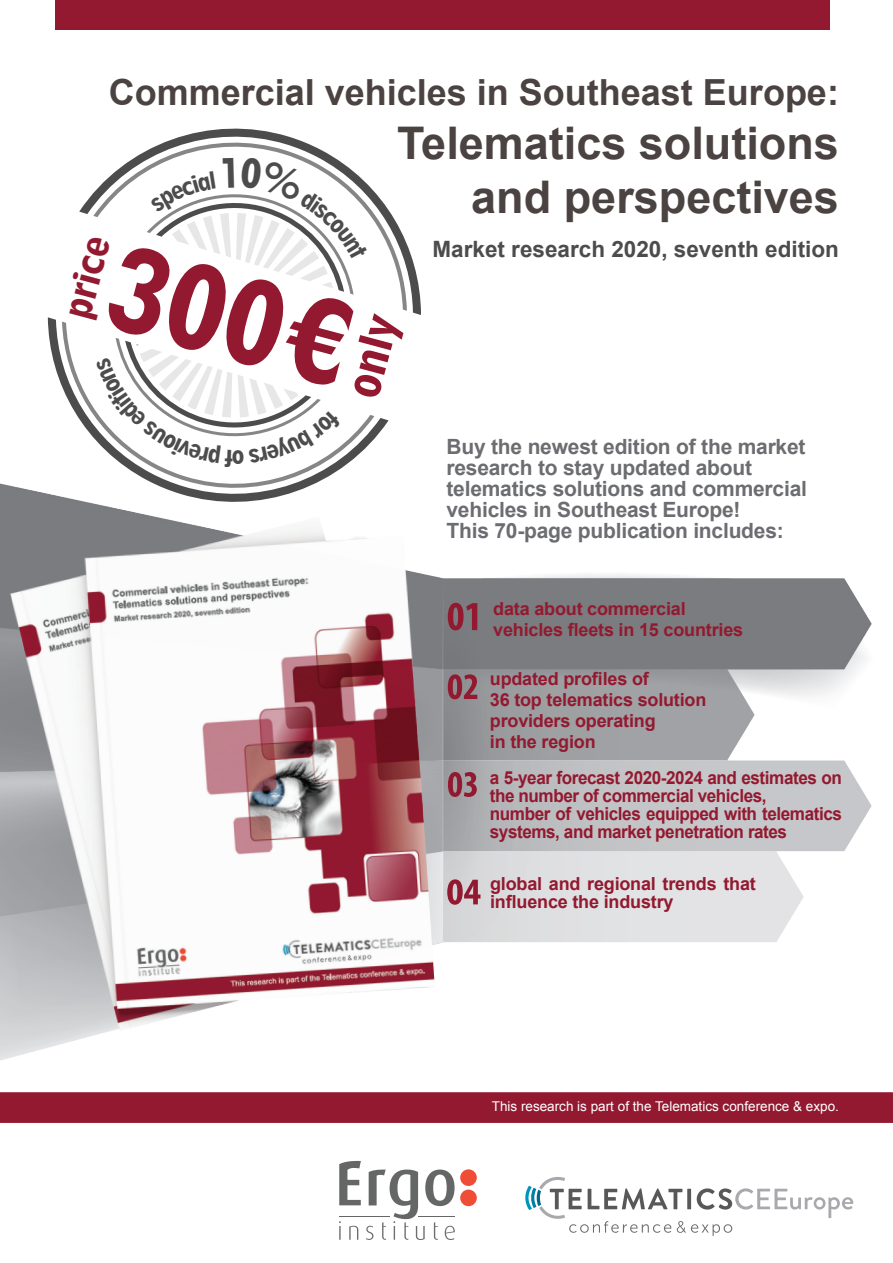
<style>
.page{position:relative;width:893px;height:1263px;background:#fff}
.page>*{position:absolute;margin:0;border:0;box-sizing:border-box;transform-origin:0 0}
.t1{font:800 condensed 109.8px "Geometric 212 BT";color:#931930}
.t2{font:700 45px/54px "Arial";color:#4b4341;text-align:right}
.t3{font:800 condensed 42.45px "Geometric 212 BT";color:#931930}
.t4{font:700 36px "Arial";color:#4b4341}
.t5{font:800 condensed 35.1px "Geometric 212 BT";color:#931930}
.t6{font:700 22.5px "Arial";color:#4c4c4c}
.t7{font:700 21px/21px "Arial";letter-spacing:-.01em;color:#6c6d70}
.t8{font:700 18px/21px "Arial";letter-spacing:-.01em;color:#931930}
.t9{font:700 18px/18px "Arial";letter-spacing:-.01em;color:#931930;scale:.95 1}
.t10{font:13.5px "Arial";color:#fff}
</style>
<div class="page">
<img style="left:0;top:483px;width:872px;height:578px">
<svg style="left:79px;top:128px;width:342px;height:187px"></svg>
<svg style="left:48px;top:317px;width:341px;height:187px"></svg>
<svg style="left:93px;top:129px;width:314px;height:182px"></svg>
<svg style="left:62px;top:322px;width:312px;height:180px"></svg>
<div style="left:460px;top:1189px;width:17px;height:17px;background:#ef4d35;border-radius:50%"></div>
<div style="left:460px;top:1169px;width:17px;height:17px;background:#ef4d35;border-radius:50%"></div>
<svg style="left:339px;top:1161px;width:116px;height:79px"></svg>
<div style="left:0;top:1092px;width:893px;height:31px;background:#931930"></div>
<img style="left:0;top:504px;width:437px;height:548px">
<div style="left:55px;top:0;width:774px;height:30px;background:#931930"></div>
<svg style="left:448px;top:603px;width:29px;height:27px"></svg>
<svg style="left:448px;top:674px;width:29px;height:25px"></svg>
<svg style="left:448px;top:772px;width:29px;height:25px"></svg>
<svg style="left:447px;top:879px;width:33px;height:26px"></svg>
<svg style="left:525px;top:1177px;width:328px;height:59px"></svg>
<svg style="left:147px;top:157px;width:221px;height:138px"></svg>
<svg style="left:96px;top:338px;width:246px;height:130px"></svg>
<h3 class="t4" style="left:109px;top:69px;width:732px">Commercial vehicles in Southeast Europe:</h3>
<h2 class="t2" style="left:397px;top:118px;width:443px">Telematics solutions and perspectives</h2>
<p class="t6" style="left:432px;top:234px;width:408px">Market research 2020, seventh edition</p>
<h3 class="t5" style="left:55px;top:312px;width:85px;rotate:-75deg">price</h3>
<h1 class="t1" style="left:129px;top:217px;width:244px;rotate:15deg">300 €</h1>
<h3 class="t3" style="left:336px;top:389px;width:85px;rotate:-75deg">only</h3>
<p class="t7" style="left:446px;top:437px;width:362px">Buy the newest edition of the market research to stay updated about telematics solutions and commercial vehicles in Southeast Europe!<br>This 70-page publication includes:</p>
<p class="t8" style="left:493px;top:598px;width:251px">data about commercial vehicles fleets in 15 countries</p>
<p class="t8" style="left:490px;top:669px;width:218px">updated profiles of<br>36 top telematics solution providers operating<br>in the region</p>
<p class="t9" style="left:490px;top:769px;width:372px">a 5-year forecast 2020-2024 and estimates on the number of commercial vehicles,<br>number of vehicles equipped with telematics systems, and market penetration rates</p>
<p class="t8" style="left:490px;top:875px;width:267px;line-height:18px">global and regional trends that influence the industry</p>
<p class="t10" style="left:492px;top:1098px;width:349px">This research is part of the Telematics conference &amp; expo.</p>
</div>
